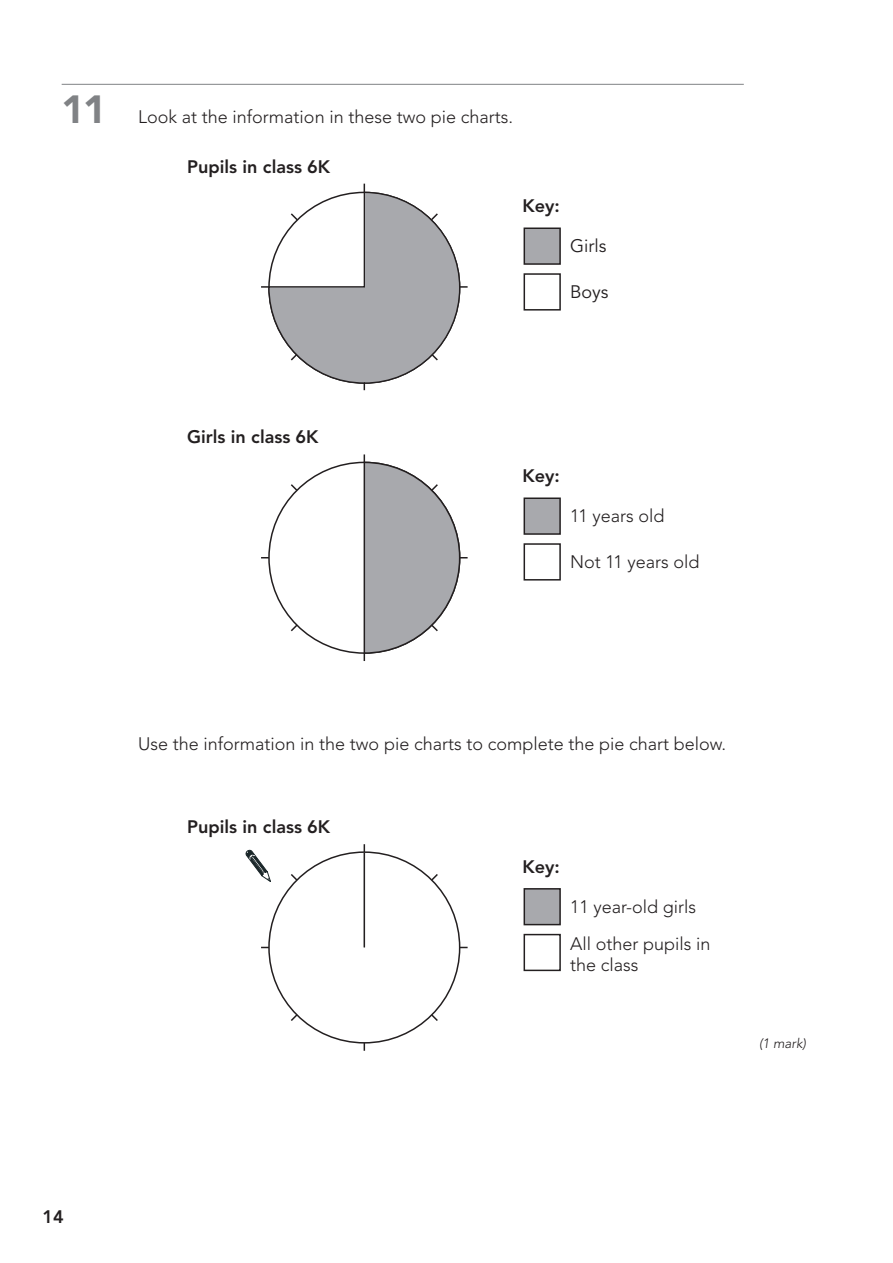
<style>
.page{position:relative;width:893px;height:1263px;background:#fff}
.page>*{position:absolute;margin:0;border:0;box-sizing:border-box;transform-origin:0 0}
.t1{font:300 18px "Avenir LT Std";color:#231f20}
.t2{font:300 18px/36.6px "Avenir";color:#231f20}
.t3{font:800 18px "Avenir";color:#231f20}
.t4{font:18px "Avenir";color:#231f20}
.t5{font:800 18px "Avenir LT Std";color:#231f20}
.t6{font:italic 300 13.5px "Avenir LT Std";color:#231f20}
.s1{font-weight:900;font-size:39px;color:#808285}
</style>
<div class="page">
<hr style="left:62px;top:84px;width:682px;height:1px;background:#808285">
<hr style="left:364px;top:184px;width:1px;height:206px;background:#231f20">
<hr style="left:261px;top:286px;width:207px;height:2px;background:#231f20">
<hr style="left:364px;top:454px;width:1px;height:207px;background:#231f20">
<hr style="left:261px;top:557px;width:207px;height:1px;background:#231f20">
<div style="left:269px;top:462px;width:191px;height:191px;background:#fff;border-radius:50%"></div>
<svg style="left:289px;top:461px;width:172px;height:194px"></svg>
<svg style="left:269px;top:192px;width:191px;height:191px;fill:#a8a9ad"></svg>
<div style="left:524px;top:228px;width:36px;height:36px;background:#a8a9ad"></div>
<div style="left:524px;top:227px;width:37px;height:38px;border:2px solid #231f20"></div>
<div style="left:524px;top:273px;width:37px;height:38px;border:2px solid #231f20"></div>
<div style="left:524px;top:498px;width:36px;height:36px;background:#a8a9ad"></div>
<div style="left:524px;top:497px;width:37px;height:38px;border:2px solid #231f20"></div>
<div style="left:524px;top:543px;width:37px;height:37px;border:2px solid #231f20"></div>
<hr style="left:364px;top:844px;width:1px;height:207px;background:#231f20">
<hr style="left:261px;top:947px;width:207px;height:1px;background:#231f20">
<svg style="left:289px;top:872px;width:150px;height:151px"></svg>
<div style="left:269px;top:852px;width:191px;height:191px;background:#fff;border-radius:50%"></div>
<hr style="left:364px;top:852px;width:1px;height:95px;background:#231f20">
<div style="left:524px;top:889px;width:36px;height:35px;background:#a8a9ad"></div>
<div style="left:524px;top:888px;width:37px;height:37px;border:2px solid #231f20"></div>
<div style="left:524px;top:934px;width:37px;height:37px;border:2px solid #231f20"></div>
<svg style="left:245px;top:849px;width:26px;height:33px"></svg>
<p class="t1" style="left:62px;top:109px;width:453px"><span class="s1">11</span> Look at the information in these two pie charts.</p>
<p class="t3" style="left:187px;top:159px;width:145px">Pupils in class 6K</p>
<p class="t3" style="left:523px;top:199px;width:39px">Key:</p>
<p class="t4" style="left:570px;top:239px;width:38px">Girls</p>
<p class="t4" style="left:570px;top:285px;width:40px">Boys</p>
<p class="t3" style="left:187px;top:429px;width:133px">Girls in class 6K</p>
<p class="t3" style="left:523px;top:469px;width:39px">Key:</p>
<p class="t2" style="left:570px;top:499px;width:96px">11 years old</p>
<p class="t2" style="left:570px;top:545px;width:131px">Not 11 years old</p>
<p class="t5" style="left:43px;top:1209px;width:23px">14</p>
<p class="t1" style="left:138px;top:736px;width:589px">Use the information in the two pie charts to complete the pie chart below.</p>
<p class="t3" style="left:187px;top:819px;width:145px">Pupils in class 6K</p>
<p class="t3" style="left:523px;top:859px;width:39px">Key:</p>
<p class="t2" style="left:570px;top:890px;width:142px">11 year-old girls<br>All other pupils in</p>
<p class="t2" style="left:570px;top:948px;width:70px">the class</p>
<p class="t6" style="left:759px;top:1037px;width:49px">(1 mark)</p>
</div>
